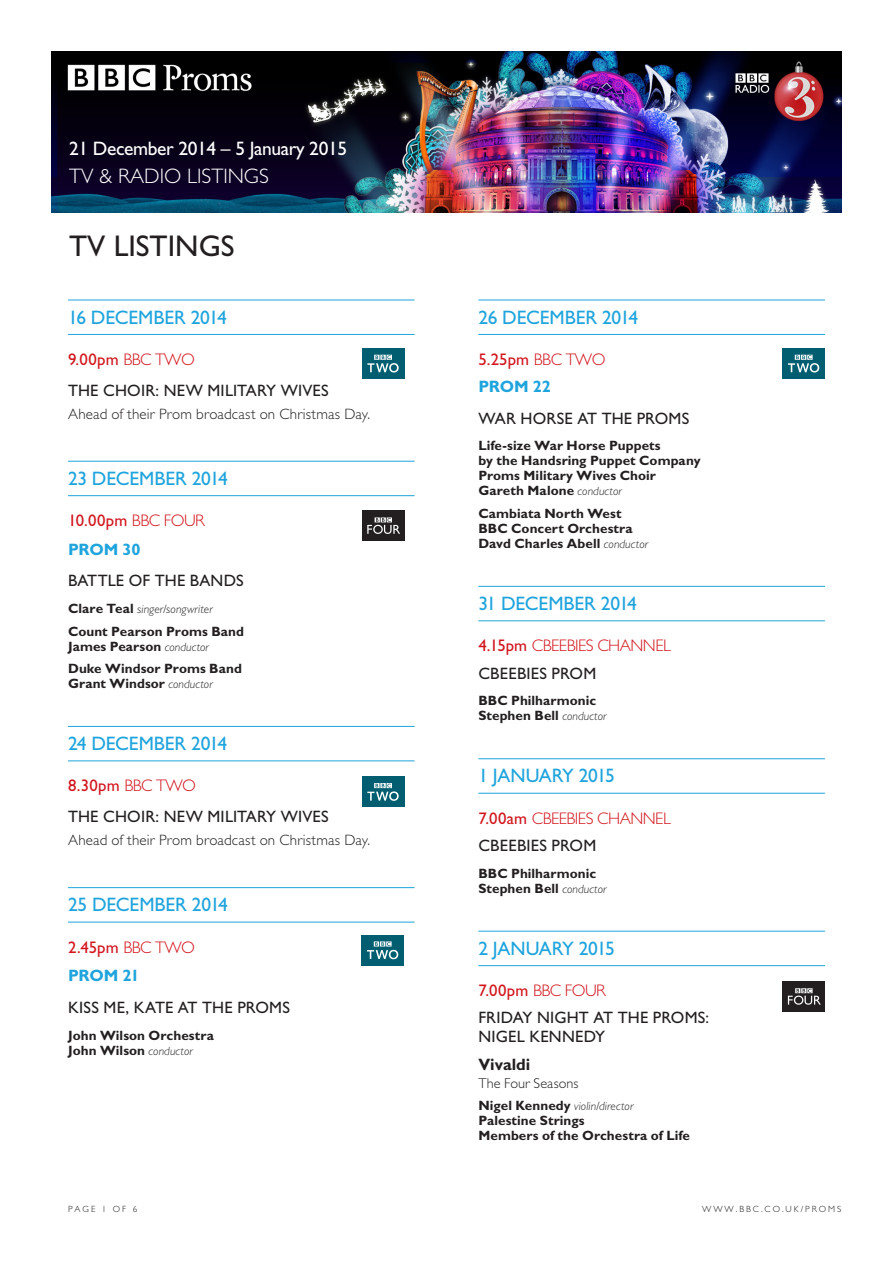
<style>
.page{position:relative;width:893px;height:1263px;background:#fff}
.page>*{position:absolute;margin:0;border:0;box-sizing:border-box;transform-origin:0 0}
.t1{font:30px "P Gill Sans";color:#231f20}
.t2{font:300 21px "P Gill Sans";color:#fff}
._2013_PROM_Date{font:19.5px "P Gill Sans";letter-spacing:-.01em;color:#1fa4dd}
.t3{font:19.5px "P Gill Sans";letter-spacing:-.02em;color:#fff}
._2013_Time_VENUE{font:16.8px "P Gill Sans";letter-spacing:.005em;color:#d2161e}
._2013_Time_VENUE-2{font:300 16.8px "P Gill Sans";letter-spacing:-.03em;color:#d2161e}
.named_proms{font:16.5px/18.8px "P Gill Sans";letter-spacing:.01em;color:#231f20}
._2013_Prom_No{font:700 16.5px "P Gill Sans";letter-spacing:-.015em;color:#1fa4dd}
._2013_Composer_name{font:700 16.5px "P Gill Sans";letter-spacing:-.005em;color:#231f20}
.named_proms-2{font:300 15px "P Gill Sans";letter-spacing:.01em;color:#231f20}
._2013_Piece_Name{font:300 14.25px "P Gill Sans";color:#231f20}
._2013_Artist_name{font:700 13.5px/15px "P Gill Sans";letter-spacing:.005em;color:#231f20}
._2013_Piece_Name-2{font:700 13.5px "P Gill Sans";letter-spacing:.005em;color:#231f20}
._2013_Piece_Name-3{font:italic 300 12px "P Gill Sans";letter-spacing:.01em;color:#231f20}
._2013_Artist_name-2{font:italic 300 12px "P Gill Sans";letter-spacing:.005em;color:#231f20}
._2013_Baseline{font:300 9px "P Gill Sans";letter-spacing:.22em;color:#231f20}
.s1{font-weight:300}
.s2{font-weight:700;font-style:normal;font-size:13.5px}
.s3{font-weight:300;font-style:italic;font-size:12px}
.s4{font-weight:400}
</style>
<div class="page">
<img style="left:51px;top:51px;width:791px;height:162px">
<hr style="left:68px;top:300px;width:347px;height:1px;background:#1fa4dd">
<hr style="left:68px;top:334px;width:347px;height:1px;background:#1fa4dd">
<hr style="left:68px;top:461px;width:347px;height:1px;background:#1fa4dd">
<hr style="left:68px;top:495px;width:347px;height:1px;background:#1fa4dd">
<hr style="left:68px;top:726px;width:347px;height:1px;background:#1fa4dd">
<hr style="left:68px;top:761px;width:347px;height:1px;background:#1fa4dd">
<hr style="left:68px;top:887px;width:347px;height:1px;background:#1fa4dd">
<hr style="left:68px;top:922px;width:347px;height:1px;background:#1fa4dd">
<hr style="left:478px;top:300px;width:347px;height:1px;background:#1fa4dd">
<hr style="left:478px;top:334px;width:347px;height:1px;background:#1fa4dd">
<hr style="left:478px;top:586px;width:347px;height:1px;background:#1fa4dd">
<hr style="left:478px;top:620px;width:347px;height:1px;background:#1fa4dd">
<hr style="left:478px;top:758px;width:347px;height:1px;background:#1fa4dd">
<hr style="left:478px;top:793px;width:347px;height:1px;background:#1fa4dd">
<hr style="left:478px;top:931px;width:347px;height:1px;background:#1fa4dd">
<hr style="left:478px;top:965px;width:347px;height:1px;background:#1fa4dd">
<div style="left:362px;top:348px;width:42px;height:31px;background:#005e70"></div>
<svg style="left:367px;top:355px;width:32px;height:17px"></svg>
<div style="left:362px;top:776px;width:42px;height:31px;background:#005e70"></div>
<svg style="left:367px;top:783px;width:32px;height:18px"></svg>
<div style="left:361px;top:935px;width:43px;height:31px;background:#005e70"></div>
<svg style="left:367px;top:941px;width:31px;height:18px"></svg>
<div style="left:782px;top:348px;width:43px;height:31px;background:#005e70"></div>
<svg style="left:788px;top:355px;width:31px;height:17px"></svg>
<div style="left:783px;top:981px;width:42px;height:31px;background:#231f20"></div>
<svg style="left:788px;top:988px;width:33px;height:17px"></svg>
<div style="left:362px;top:510px;width:42px;height:31px;background:#231f20"></div>
<svg style="left:367px;top:517px;width:33px;height:17px"></svg>
<p class="t3" style="left:69px;top:137px;width:280px">21 December 2014 – 5 January 2015</p>
<p class="t2" style="left:69px;top:165px;width:201px">TV &amp; RADIO LISTINGS</p>
<p class="t1" style="left:69px;top:229px;width:167px">TV LISTINGS</p>
<p class="_2013_PROM_Date" style="left:68px;top:306px;width:160px">16 DECEMBER 2014</p>
<p class="_2013_Time_VENUE" style="left:68px;top:350px;width:128px">9.00pm <span class="s1">BBC TWO</span></p>
<p class="named_proms" style="left:68px;top:381px;width:262px">THE CHOIR: NEW MILITARY WIVES</p>
<p class="named_proms-2" style="left:68px;top:405px;width:304px">Ahead of their Prom broadcast on Christmas Day.</p>
<p class="_2013_PROM_Date" style="left:68px;top:467px;width:161px">23 DECEMBER 2014</p>
<p class="_2013_Time_VENUE" style="left:68px;top:511px;width:138px">10.00pm <span class="s1">BBC FOUR</span></p>
<p class="_2013_Prom_No" style="left:68px;top:540px;width:74px">PROM 30</p>
<p class="named_proms" style="left:68px;top:571px;width:177px">BATTLE OF THE BANDS</p>
<p class="_2013_Artist_name-2" style="left:68px;top:602px;width:146px"><span class="s2">Clare Teal</span> singer/songwriter</p>
<p class="_2013_Artist_name" style="left:68px;top:623px;width:178px">Count Pearson Proms Band<br>James Pearson <span class="s3">conductor</span></p>
<p class="_2013_Artist_name" style="left:68px;top:661px;width:176px">Duke Windsor Proms Band<br>Grant Windsor <span class="s3">conductor</span></p>
<p class="_2013_PROM_Date" style="left:68px;top:732px;width:161px">24 DECEMBER 2014</p>
<p class="_2013_Time_VENUE" style="left:68px;top:776px;width:129px">8.30pm <span class="s1">BBC TWO</span></p>
<p class="named_proms" style="left:68px;top:807px;width:262px">THE CHOIR: NEW MILITARY WIVES</p>
<p class="named_proms-2" style="left:68px;top:831px;width:304px">Ahead of their Prom broadcast on Christmas Day.</p>
<p class="_2013_PROM_Date" style="left:68px;top:893px;width:161px">25 DECEMBER 2014</p>
<p class="_2013_Time_VENUE" style="left:68px;top:937px;width:129px">2.45pm <span class="s1">BBC TWO</span></p>
<p class="_2013_Prom_No" style="left:68px;top:966px;width:73px">PROM 21</p>
<p class="named_proms" style="left:68px;top:998px;width:223px">KISS ME, KATE AT THE PROMS</p>
<p class="_2013_Artist_name" style="left:68px;top:1027px;width:147px">John Wilson Orchestra</p>
<p class="_2013_Artist_name" style="left:68px;top:1042px;width:126px">John Wilson <span class="s3">conductor</span></p>
<p class="_2013_Baseline" style="left:68px;top:1204px;width:71px">PAGE 1 OF 6</p>
<p class="_2013_PROM_Date" style="left:478px;top:306px;width:161px">26 DECEMBER 2014</p>
<p class="_2013_Time_VENUE" style="left:478px;top:350px;width:129px">5.25pm <span class="s1">BBC TWO</span></p>
<p class="_2013_Prom_No" style="left:478px;top:377px;width:74px">PROM 22</p>
<p class="named_proms" style="left:478px;top:409px;width:213px">WAR HORSE AT THE PROMS</p>
<p class="_2013_Artist_name" style="left:478px;top:438px;width:224px">Life-size War Horse Puppets<br>by the Handsring Puppet Company<br>Proms Military Wives Choir</p>
<p class="_2013_Artist_name" style="left:478px;top:483px;width:145px">Gareth Malone <span class="s3">conductor</span></p>
<p class="_2013_Artist_name" style="left:478px;top:506px;width:156px">Cambiata North West<br>BBC Concert Orchestra</p>
<p class="_2013_Artist_name" style="left:478px;top:536px;width:171px">Davd Charles Abell <span class="s3">conductor</span></p>
<p class="_2013_PROM_Date" style="left:478px;top:592px;width:160px">31 DECEMBER 2014</p>
<p class="_2013_Time_VENUE-2" style="left:478px;top:636px;width:194px"><span class="s4">4.15pm</span> CBEEBIES CHANNEL</p>
<p class="named_proms" style="left:478px;top:664px;width:119px">CBEEBIES PROM</p>
<p class="_2013_Artist_name" style="left:478px;top:693px;width:119px">BBC Philharmonic</p>
<p class="_2013_Artist_name" style="left:478px;top:708px;width:130px">Stephen Bell <span class="s3">conductor</span></p>
<p class="_2013_PROM_Date" style="left:478px;top:765px;width:138px">1 JANUARY 2015</p>
<p class="_2013_Time_VENUE-2" style="left:478px;top:809px;width:194px"><span class="s4">7.00am</span> CBEEBIES CHANNEL</p>
<p class="named_proms" style="left:478px;top:836px;width:119px">CBEEBIES PROM</p>
<p class="_2013_Artist_name" style="left:478px;top:865px;width:119px">BBC Philharmonic</p>
<p class="_2013_Artist_name" style="left:478px;top:880px;width:130px">Stephen Bell <span class="s3">conductor</span></p>
<p class="_2013_PROM_Date" style="left:478px;top:937px;width:138px">2 JANUARY 2015</p>
<p class="_2013_Time_VENUE-2" style="left:478px;top:981px;width:129px"><span class="s4">7.00pm</span> BBC FOUR</p>
<p class="named_proms" style="left:478px;top:1008px;width:232px">FRIDAY NIGHT AT THE PROMS:<br>NIGEL KENNEDY</p>
<p class="_2013_Composer_name" style="left:478px;top:1055px;width:53px">Vivaldi</p>
<p class="_2013_Piece_Name" style="left:478px;top:1075px;width:102px">The Four Seasons</p>
<p class="_2013_Piece_Name-3" style="left:478px;top:1099px;width:156px"><span class="s2">Nigel Kennedy</span> violin/director</p>
<p class="_2013_Piece_Name-2" style="left:478px;top:1112px;width:108px">Palestine Strings</p>
<p class="_2013_Piece_Name-2" style="left:478px;top:1127px;width:213px">Members of the Orchestra of Life</p>
<p class="_2013_Baseline" style="left:702px;top:1204px;width:141px">WWW.BBC.CO.UK/PROMS</p>
</div>
